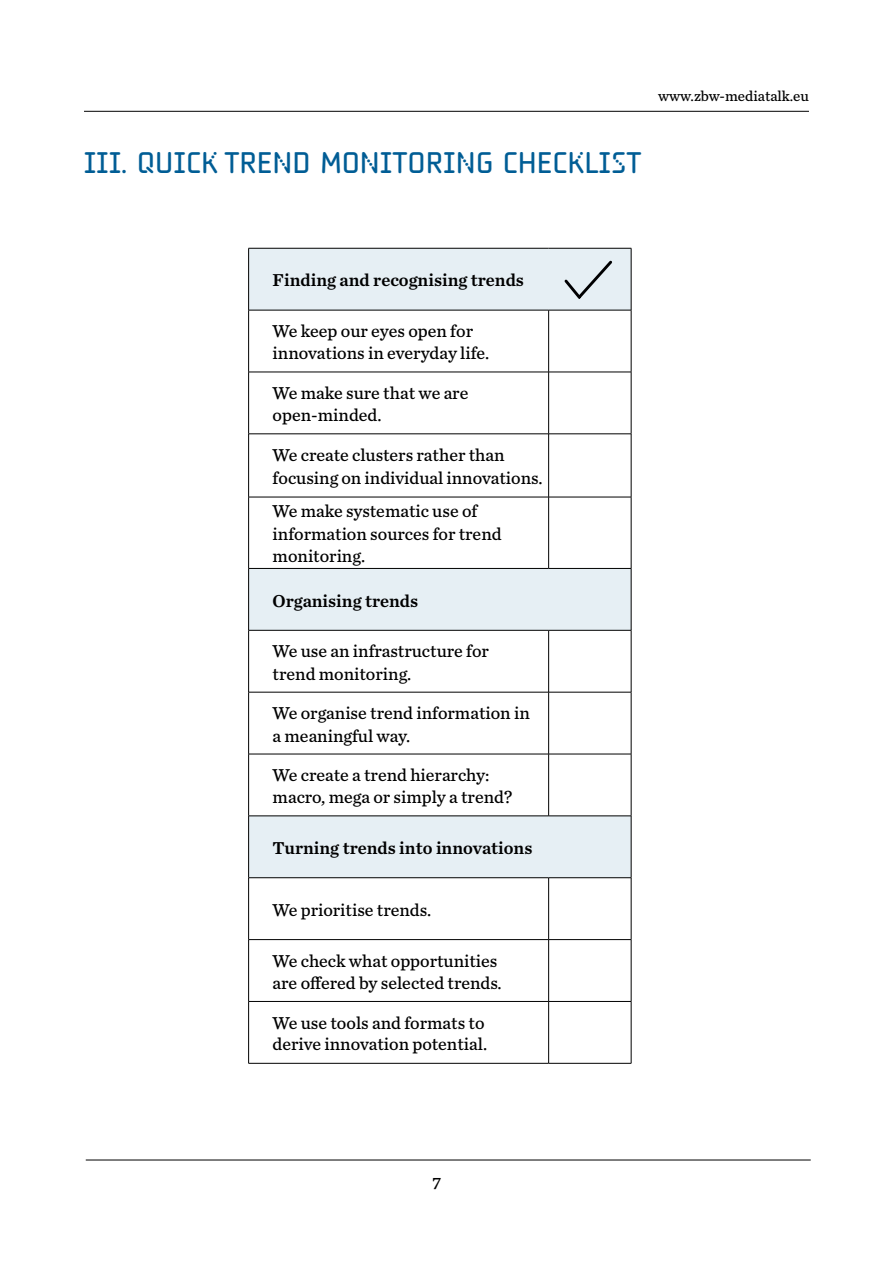
<style>
.page{position:relative;width:893px;height:1263px;background:#fff}
.page>*{position:absolute;margin:0;border:0;box-sizing:border-box;transform-origin:0 0}
.t1{font:28.5px "ZBW Binary";color:#005d95}
.AusgefülltesQuadrat{font:18px "Chronicle Text G4";color:#000}
.AusgefülltesQuadrat-2{font:18px "Chronicle Text G4 Semi";color:#000}
.t2{font:15px "Chronicle Text G4";color:#000}
</style>
<div class="page">
<hr style="left:84px;top:111px;width:725px;height:1px;background:#000">
<hr style="left:86px;top:1160px;width:725px;height:1px;background:#000">
<svg style="left:249px;top:249px;width:382px;height:628px"></svg>
<hr style="left:248px;top:248px;width:301px;height:1px;background:#000">
<hr style="left:248px;top:248px;width:1px;height:62px;background:#000">
<hr style="left:549px;top:248px;width:82px;height:1px;background:#000">
<hr style="left:631px;top:248px;width:1px;height:62px;background:#000">
<hr style="left:248px;top:310px;width:301px;height:1px;background:#000">
<hr style="left:248px;top:310px;width:1px;height:62px;background:#000">
<hr style="left:549px;top:310px;width:82px;height:1px;background:#000">
<hr style="left:548px;top:310px;width:1px;height:62px;background:#000">
<hr style="left:631px;top:310px;width:1px;height:62px;background:#000">
<hr style="left:248px;top:372px;width:301px;height:1px;background:#000">
<hr style="left:248px;top:372px;width:1px;height:62px;background:#000">
<hr style="left:549px;top:372px;width:82px;height:1px;background:#000">
<hr style="left:548px;top:372px;width:1px;height:62px;background:#000">
<hr style="left:631px;top:372px;width:1px;height:62px;background:#000">
<hr style="left:248px;top:434px;width:301px;height:1px;background:#000">
<hr style="left:248px;top:434px;width:1px;height:63px;background:#000">
<hr style="left:549px;top:434px;width:82px;height:1px;background:#000">
<hr style="left:548px;top:434px;width:1px;height:63px;background:#000">
<hr style="left:631px;top:434px;width:1px;height:63px;background:#000">
<hr style="left:248px;top:497px;width:301px;height:1px;background:#000">
<hr style="left:248px;top:497px;width:1px;height:71px;background:#000">
<hr style="left:549px;top:497px;width:82px;height:1px;background:#000">
<hr style="left:548px;top:497px;width:1px;height:71px;background:#000">
<hr style="left:631px;top:497px;width:1px;height:71px;background:#000">
<hr style="left:248px;top:568px;width:301px;height:1px;background:#000">
<hr style="left:248px;top:569px;width:1px;height:61px;background:#000">
<hr style="left:549px;top:568px;width:82px;height:1px;background:#000">
<hr style="left:631px;top:569px;width:1px;height:61px;background:#000">
<hr style="left:248px;top:630px;width:301px;height:1px;background:#000">
<hr style="left:248px;top:630px;width:1px;height:62px;background:#000">
<hr style="left:549px;top:630px;width:82px;height:1px;background:#000">
<hr style="left:548px;top:630px;width:1px;height:62px;background:#000">
<hr style="left:631px;top:630px;width:1px;height:62px;background:#000">
<hr style="left:248px;top:692px;width:301px;height:1px;background:#000">
<hr style="left:248px;top:692px;width:1px;height:62px;background:#000">
<hr style="left:549px;top:692px;width:82px;height:1px;background:#000">
<hr style="left:548px;top:692px;width:1px;height:62px;background:#000">
<hr style="left:631px;top:692px;width:1px;height:62px;background:#000">
<hr style="left:248px;top:754px;width:301px;height:1px;background:#000">
<hr style="left:248px;top:754px;width:1px;height:62px;background:#000">
<hr style="left:549px;top:754px;width:82px;height:1px;background:#000">
<hr style="left:548px;top:754px;width:1px;height:62px;background:#000">
<hr style="left:631px;top:754px;width:1px;height:62px;background:#000">
<hr style="left:248px;top:816px;width:301px;height:1px;background:#000">
<hr style="left:248px;top:816px;width:1px;height:61px;background:#000">
<hr style="left:549px;top:816px;width:82px;height:1px;background:#000">
<hr style="left:631px;top:816px;width:1px;height:61px;background:#000">
<hr style="left:248px;top:877px;width:301px;height:1px;background:#000">
<hr style="left:248px;top:878px;width:1px;height:61px;background:#000">
<hr style="left:549px;top:877px;width:82px;height:1px;background:#000">
<hr style="left:548px;top:878px;width:1px;height:61px;background:#000">
<hr style="left:631px;top:878px;width:1px;height:61px;background:#000">
<hr style="left:248px;top:939px;width:301px;height:1px;background:#000">
<hr style="left:248px;top:940px;width:1px;height:61px;background:#000">
<hr style="left:549px;top:939px;width:82px;height:1px;background:#000">
<hr style="left:548px;top:940px;width:1px;height:61px;background:#000">
<hr style="left:631px;top:940px;width:1px;height:61px;background:#000">
<hr style="left:248px;top:1001px;width:301px;height:1px;background:#000">
<hr style="left:248px;top:1002px;width:1px;height:61px;background:#000">
<hr style="left:549px;top:1001px;width:82px;height:1px;background:#000">
<hr style="left:548px;top:1002px;width:1px;height:61px;background:#000">
<hr style="left:631px;top:1002px;width:1px;height:61px;background:#000">
<hr style="left:248px;top:1063px;width:301px;height:1px;background:#000">
<hr style="left:549px;top:1063px;width:82px;height:1px;background:#000">
<svg style="left:564px;top:261px;width:48px;height:38px;background:#ccd4d9"></svg>
<p class="t2" style="left:658px;top:85px;width:152px">www.zbw-mediatalk.eu</p>
<p class="t1" style="left:84px;top:145px;width:559px">III. QUICK TREND MONITORING CHECKLIST</p>
<p class="AusgefülltesQuadrat-2" style="left:273px;top:266px;width:253px">Finding and recognising trends</p>
<p class="AusgefülltesQuadrat" style="left:273px;top:317px;width:202px">We keep our eyes open for</p>
<p class="AusgefülltesQuadrat" style="left:273px;top:340px;width:218px">innovations in everyday life.</p>
<p class="AusgefülltesQuadrat" style="left:273px;top:379px;width:197px">We make sure that we are</p>
<p class="AusgefülltesQuadrat" style="left:273px;top:402px;width:110px">open-minded.</p>
<p class="AusgefülltesQuadrat" style="left:273px;top:442px;width:233px">We create clusters rather than</p>
<p class="AusgefülltesQuadrat" style="left:273px;top:464px;width:271px">focusing on individual innovations.</p>
<p class="AusgefülltesQuadrat" style="left:273px;top:498px;width:206px">We make systematic use of</p>
<p class="AusgefülltesQuadrat" style="left:273px;top:520px;width:231px">information sources for trend</p>
<p class="AusgefülltesQuadrat" style="left:273px;top:543px;width:94px">monitoring.</p>
<p class="AusgefülltesQuadrat-2" style="left:273px;top:586px;width:147px">Organising trends</p>
<p class="AusgefülltesQuadrat" style="left:273px;top:637px;width:218px">We use an infrastructure for</p>
<p class="AusgefülltesQuadrat" style="left:273px;top:660px;width:140px">trend monitoring.</p>
<p class="AusgefülltesQuadrat" style="left:273px;top:699px;width:259px">We organise trend information in</p>
<p class="AusgefülltesQuadrat" style="left:273px;top:722px;width:139px">a meaningful way.</p>
<p class="AusgefülltesQuadrat" style="left:273px;top:761px;width:218px">We create a trend hierarchy:</p>
<p class="AusgefülltesQuadrat" style="left:273px;top:784px;width:241px">macro, mega or simply a trend?</p>
<p class="AusgefülltesQuadrat-2" style="left:273px;top:834px;width:261px">Turning trends into innovations</p>
<p class="AusgefülltesQuadrat" style="left:273px;top:896px;width:160px">We prioritise trends.</p>
<p class="AusgefülltesQuadrat" style="left:273px;top:947px;width:226px">We check what opportunities</p>
<p class="AusgefülltesQuadrat" style="left:273px;top:969px;width:231px">are offered by selected trends.</p>
<p class="AusgefülltesQuadrat" style="left:273px;top:1009px;width:213px">We use tools and formats to</p>
<p class="AusgefülltesQuadrat" style="left:273px;top:1031px;width:216px">derive innovation potential.</p>
<p class="AusgefülltesQuadrat" style="left:432px;top:1169px;width:11px">7</p>
</div>
